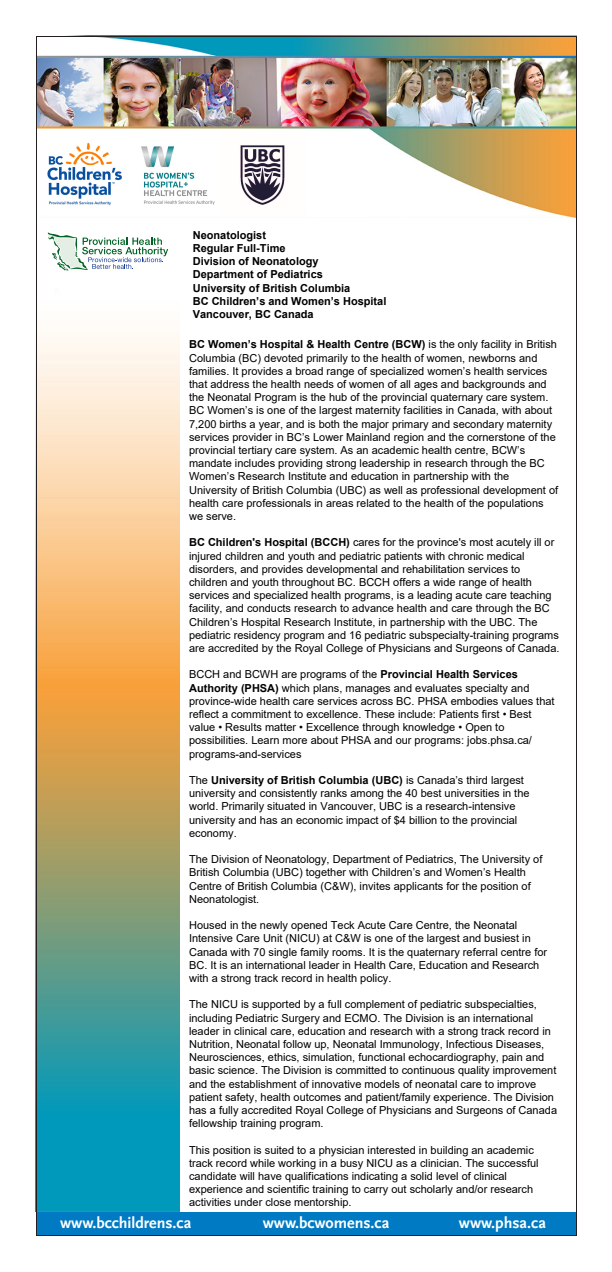
<style>
.page{position:relative;width:612px;height:1272px;background:#fff}
.page>*{position:absolute;margin:0;border:0;box-sizing:border-box;transform-origin:0 0}
.t1{font:700 16px "Scala Sans";color:#fff}
.t2{font:11px/13.2px "Arial";color:#000}
.t3{font:700 11px/13.2px "Arial";color:#000}
.s1{font-weight:700}
</style>
<div class="page">
<div style="left:36px;top:1212px;width:540px;height:24px;background:#007ac2"></div>
<img style="left:38px;top:38px;width:537px;height:179px">
<img style="left:38px;top:334px;width:142px;height:878px">
<div style="left:48px;top:143px;width:80px;height:68px;background:#fff"></div>
<img style="left:45px;top:141px;width:79px;height:66px">
<div style="left:139px;top:142px;width:86px;height:71px;background:#fff"></div>
<img style="left:138px;top:143px;width:77px;height:66px">
<svg style="left:48px;top:233px;width:120px;height:38px"></svg>
<img style="left:220px;top:129px;width:86px;height:86px">
<p class="t3" style="left:193px;top:228px;width:195px">Neonatologist<br>Regular Full-Time<br>Division of Neonatology<br>Department of Pediatrics<br>University of British Columbia<br>BC Children’s and Women’s Hospital<br>Vancouver, BC Canada</p>
<p class="t2" style="left:189px;top:338px;width:371px"><span class="s1">BC Women’s Hospital &amp; Health Centre (BCW)</span> is the only facility in British Columbia (BC) devoted primarily to the health of women, newborns and families. It provides a broad range of specialized women’s health services that address the health needs of women of all ages and backgrounds and the Neonatal Program is the hub of the provincial quaternary care system.<br>BC Women’s is one of the largest maternity facilities in Canada, with about 7,200 births a year, and is both the major primary and secondary maternity services provider in BC’s Lower Mainland region and the cornerstone of the provincial tertiary care system. As an academic health centre, BCW’s mandate includes providing strong leadership in research through the BC Women’s Research Institute and education in partnership with the University of British Columbia (UBC) as well as professional development of health care professionals in areas related to the health of the populations we serve.</p>
<p class="t2" style="left:189px;top:536px;width:372px"><span class="s1">BC Children's Hospital (BCCH)</span> cares for the province's most acutely ill or injured children and youth and pediatric patients with chronic medical disorders, and provides developmental and rehabilitation services to children and youth throughout BC. BCCH offers a wide range of health services and specialized health programs, is a leading acute care teaching facility, and conducts research to advance health and care through the BC Children’s Hospital Research Institute, in partnership with the UBC. The pediatric residency program and 16 pediatric subspecialty-training programs are accredited by the Royal College of Physicians and Surgeons of Canada.</p>
<p class="t2" style="left:189px;top:668px;width:367px">BCCH and BCWH are programs of the <span class="s1">Provincial Health Services Authority (PHSA)</span> which plans, manages and evaluates specialty and province-wide health care services across BC. PHSA embodies values that reflect a commitment to excellence. These include: Patients first • Best value • Results matter • Excellence through knowledge • Open to possibilities. Learn more about PHSA and our programs: jobs.phsa.ca/ programs-and-services</p>
<p class="t2" style="left:189px;top:773px;width:342px">The <span class="s1">University of British Columbia (UBC)</span> is Canada’s third largest university and consistently ranks among the 40 best universities in the world. Primarily situated in Vancouver, UBC is a research-intensive university and has an economic impact of $4 billion to the provincial economy.</p>
<p class="t2" style="left:189px;top:853px;width:355px">The Division of Neonatology, Department of Pediatrics, The University of British Columbia (UBC) together with Children’s and Women’s Health Centre of British Columbia (C&amp;W), invites applicants for the position of Neonatologist.</p>
<p class="t2" style="left:189px;top:919px;width:360px">Housed in the newly opened Teck Acute Care Centre, the Neonatal Intensive Care Unit (NICU) at C&amp;W is one of the largest and busiest in Canada with 70 single family rooms. It is the quaternary referral centre for BC. It is an international leader in Health Care, Education and Research with a strong track record in health policy.</p>
<p class="t2" style="left:189px;top:998px;width:370px">The NICU is supported by a full complement of pediatric subspecialties, including Pediatric Surgery and ECMO. The Division is an international leader in clinical care, education and research with a strong track record in Nutrition, Neonatal follow up, Neonatal Immunology, Infectious Diseases, Neurosciences, ethics, simulation, functional echocardiography, pain and basic science. The Division is committed to continuous quality improvement and the establishment of innovative models of neonatal care to improve patient safety, health outcomes and patient/family experience. The Division has a fully accredited Royal College of Physicians and Surgeons of Canada fellowship training program.</p>
<p class="t2" style="left:189px;top:1143px;width:351px">This position is suited to a physician interested in building an academic track record while working in a busy NICU as a clinician. The successful candidate will have qualifications indicating a solid level of clinical experience and scientific training to carry out scholarly and/or research activities under close mentorship.</p>
<h1 class="t1" style="left:60px;top:1214px;width:133px">www.bcchildrens.ca</h1>
<h1 class="t1" style="left:263px;top:1214px;width:128px">www.bcwomens.ca</h1>
<h1 class="t1" style="left:459px;top:1214px;width:89px">www.phsa.ca</h1>
</div>
